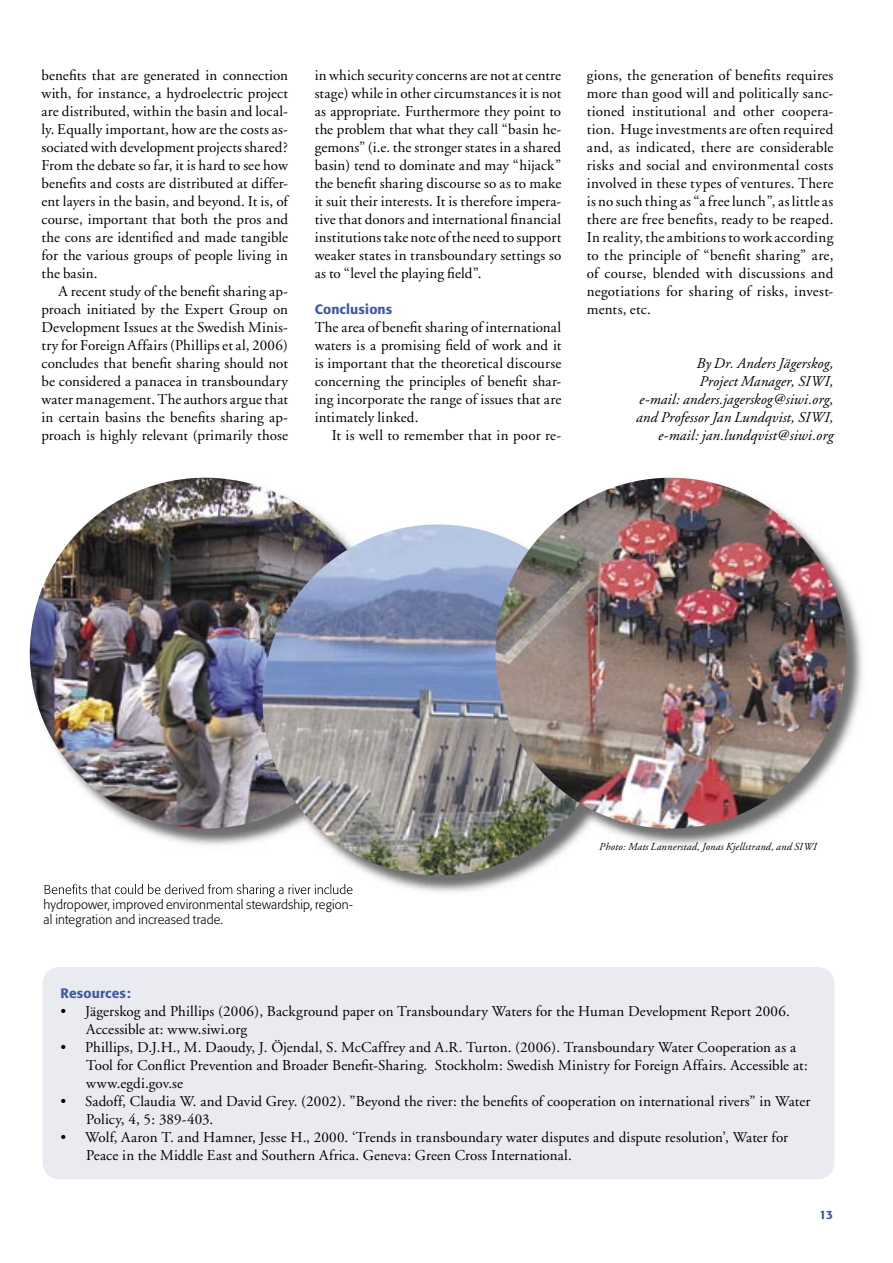
<style>
.page{position:relative;width:893px;height:1263px;background:#fff}
.page>*{position:absolute;margin:0;border:0;box-sizing:border-box;transform-origin:0 0}
.t1{font:15px/18px "Adobe Garamond";letter-spacing:.01em;color:#000;text-align:justify}
.t2{font:italic 15px/18px "Adobe Garamond";letter-spacing:.01em;color:#000;text-align:right}
.t3{font:500 13.5px "Formata";letter-spacing:.01em;color:#3e5ba1}
.t4{font:300 12.75px/15px "Formata";letter-spacing:.01em;color:#000}
.t5{font:500 12px "Formata";color:#3e5ba1}
.t6{font:italic 10.65px "Adobe Garamond";letter-spacing:.02em;color:#000}
</style>
<div class="page">
<div style="left:43px;top:967px;width:791px;height:212px;background:#eaebf1;border-radius:17px"></div>
<img style="left:44px;top:590px;width:819px;height:304px">
<img style="left:45px;top:884px;width:308px;height:11px">
<img style="left:30px;top:478px;width:300px;height:350px">
<img style="left:263px;top:524px;width:350px;height:351px">
<img style="left:495px;top:478px;width:351px;height:350px">
<p class="t1" style="left:41px;top:66px;width:248px">benefits that are generated in connection with, for instance, a hydroelectric project are distributed, within the basin and local&shy;ly. Equally important, how are the costs as&shy;sociated with development projects shared?<br>From the debate so far, it is hard to see how benefits and costs are distributed at differ&shy;ent layers in the basin, and beyond. It is, of course, important that both the pros and the cons are identified and made tangible for the various groups of people living in the basin.</p>
<p class="t1" style="left:41px;top:282px;width:248px;text-indent:17px">A recent study of the benefit sharing ap&shy;proach initiated by the Expert Group on Development Issues at the Swedish Minis&shy;try for Foreign Affairs (Phillips et al, 2006) concludes that benefit sharing should not be considered a panacea in transboundary water management. The authors argue that in certain basins the benefits sharing ap&shy;proach is highly relevant (primarily those</p>
<p class="t1" style="left:315px;top:66px;width:248px">in which security concerns are not at centre stage) while in other circumstances it is not as appropriate. Furthermore they point to the problem that what they call “basin he&shy;gemons” (i.e. the stronger states in a shared basin) tend to dominate and may “hijack” the benefit sharing discourse so as to make it suit their interests. It is therefore impera&shy;tive that donors and international financial institutions take note of the need to support weaker states in transboundary settings so as to “level the playing field”.</p>
<p class="t3" style="left:315px;top:301px;width:79px">Conclusions</p>
<p class="t1" style="left:315px;top:318px;width:248px">The area of benefit sharing of international waters is a promising field of work and it is important that the theoretical discourse concerning the principles of benefit shar&shy;ing incorporate the range of issues that are intimately linked.</p>
<p class="t1" style="left:332px;top:426px;width:231px">It is well to remember that in poor re-</p>
<p class="t1" style="left:587px;top:66px;width:248px">gions, the generation of benefits requires more than good will and politically sanc&shy;tioned institutional and other coopera&shy;tion. Huge investments are often required and, as indicated, there are considerable risks and social and environmental costs involved in these types of ventures. There is no such thing as “a free lunch”, as little as there are free benefits, ready to be reaped.<br>In reality, the ambitions to work according to the principle of “benefit sharing” are, of course, blended with discussions and negotiations for sharing of risks, invest&shy;ments, etc.</p>
<p class="t2" style="left:636px;top:354px;width:199px">By Dr. Anders Jägerskog,<br>Project Manager, SIWI,<br>e-mail: anders.jagerskog@siwi.org, and Professor Jan Lundqvist, SIWI, e-mail: jan.lundqvist@siwi.org</p>
<p class="t4" style="left:44px;top:897px;width:311px">hydropower, improved environmental stewardship, region&shy;al integration and increased trade.</p>
<p class="t6" style="left:599px;top:840px;width:219px">Photo: Mats Lannerstad, Jonas Kjellstrand, and SIWI</p>
<p class="t3" style="left:61px;top:985px;width:72px">Resources:</p>
<p class="t1" style="left:86px;top:1002px;width:705px;text-indent:-26px">• Jägerskog and Phillips (2006), Background paper on Transboundary Waters for the Human Development Report 2006.<br>Accessible at: www.siwi.org</p>
<p class="t1" style="left:86px;top:1038px;width:723px;text-align:left;text-indent:-26px">• Phillips, D.J.H., M. Daoudy, J. Öjendal, S. McCaffrey and A.R. Turton. (2006). Transboundary Water Cooperation as a<br>Tool for Conflict Prevention and Broader Benefit-Sharing. Stockholm: Swedish Ministry for Foreign Affairs. Accessible at: www.egdi.gov.se</p>
<p class="t1" style="left:86px;top:1092px;width:726px;text-indent:-26px">• Sadoff, Claudia W. and David Grey. (2002). ”Beyond the river: the benefits of cooperation on international rivers” in Water<br>Policy, 4, 5: 389-403.</p>
<p class="t1" style="left:86px;top:1128px;width:703px;text-indent:-26px">• Wolf, Aaron T. and Hamner, Jesse H., 2000. ‘Trends in transboundary water disputes and dispute resolution’, Water for<br>Peace in the Middle East and Southern Africa. Geneva: Green Cross International.</p>
<p class="t5" style="left:819px;top:1207px;width:15px">13</p>
</div>
